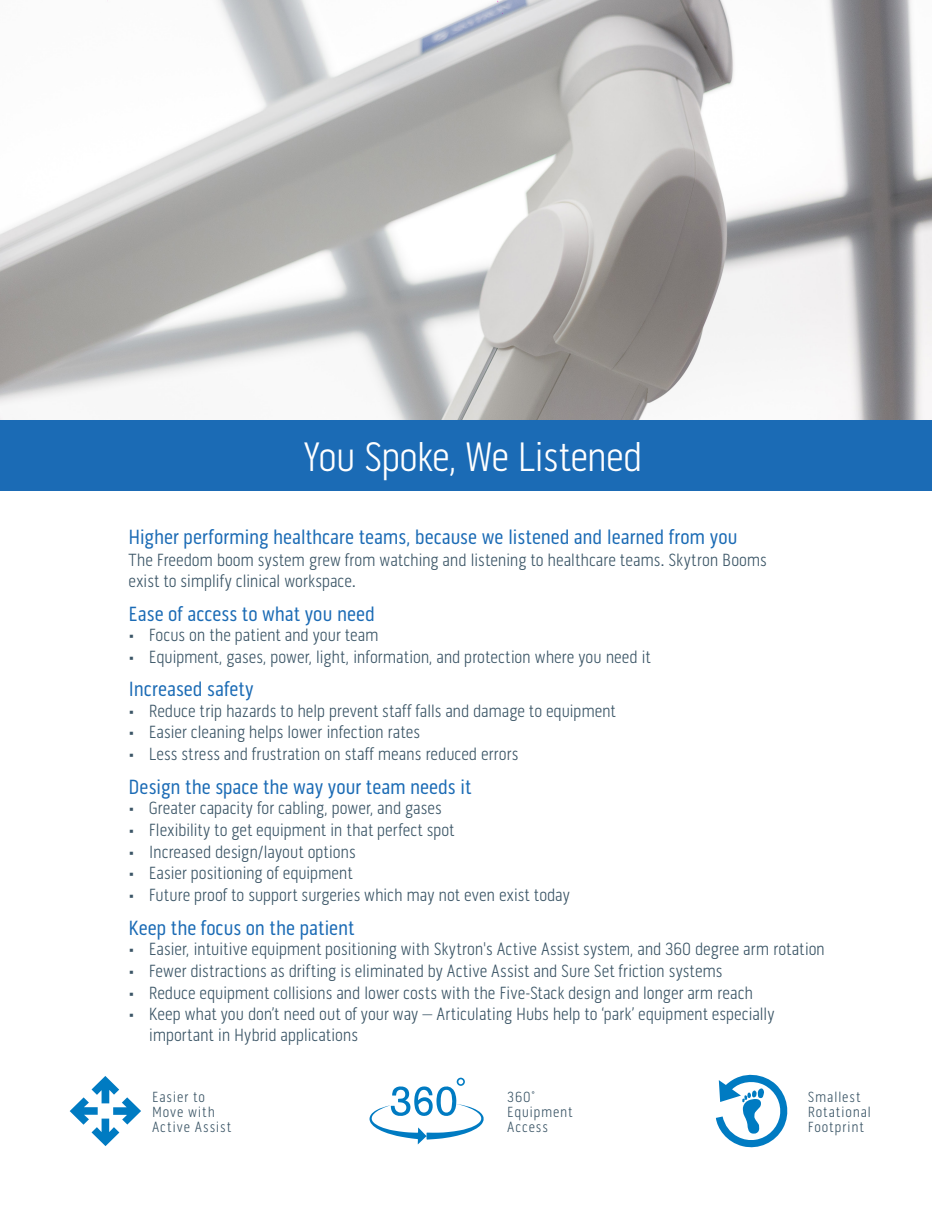
<style>
.page{position:relative;width:932px;height:1215px;background:#fff}
.page>*{position:absolute;margin:0;border:0;box-sizing:border-box;transform-origin:0 0}
.Table_Header{font:300 42px "Pill Gothic 300 mg";letter-spacing:-.02em;color:#fff}
.garamond_premier_pro{font:21px "Pill Gothic 300 mg";color:#1b6bb5}
.garamond_premier_pro-2{font:300 18px/21px "Pill Gothic 300 mg";letter-spacing:-.005em;color:#3b5566}
.Callouts{font:300 15px/15px "Pill Gothic 300 mg";letter-spacing:.055em;color:#3b5566}
.s1{font-weight:400}
</style>
<div class="page">
<img style="left:0;top:0;width:931px;height:420px">
<svg style="left:369px;top:1078px;width:114px;height:66px"></svg>
<svg style="left:716px;top:1074px;width:72px;height:74px"></svg>
<div style="left:0;top:420px;width:932px;height:71px;background:#1b6bb5"></div>
<svg style="left:70px;top:1076px;width:71px;height:70px"></svg>
<p class="Table_Header" style="left:303px;top:433px;width:340px">You Spoke, We Listened</p>
<p class="garamond_premier_pro" style="left:129px;top:525px;width:610px">Higher performing healthcare teams, because we listened and learned from you</p>
<p class="garamond_premier_pro-2" style="left:129px;top:549px;width:639px">The Freedom boom system grew from watching and listening to healthcare teams. Skytron Booms exist to simplify clinical workspace.</p>
<p class="garamond_premier_pro" style="left:129px;top:601px;width:247px">Ease of access to what you need</p>
<p class="garamond_premier_pro-2" style="left:129px;top:624px;width:251px">• Focus on the patient and your team</p>
<p class="garamond_premier_pro-2" style="left:129px;top:646px;width:524px">• Equipment, gases, power, light, information, and protection where you need it</p>
<p class="garamond_premier_pro" style="left:129px;top:677px;width:127px">Increased safety</p>
<p class="garamond_premier_pro-2" style="left:129px;top:700px;width:489px">• Reduce trip hazards to help prevent staff falls and damage to equipment</p>
<p class="garamond_premier_pro-2" style="left:129px;top:722px;width:293px">• Easier cleaning helps lower infection rates</p>
<p class="garamond_premier_pro-2" style="left:129px;top:744px;width:391px">• Less stress and frustration on staff means reduced errors</p>
<p class="garamond_premier_pro" style="left:129px;top:775px;width:344px">Design the space the way your team needs it</p>
<p class="garamond_premier_pro-2" style="left:129px;top:798px;width:315px">• Greater capacity for cabling, power, and gases</p>
<p class="garamond_premier_pro-2" style="left:129px;top:819px;width:327px">• Flexibility to get equipment in that perfect spot</p>
<p class="garamond_premier_pro-2" style="left:129px;top:841px;width:228px">• Increased design/layout options</p>
<p class="garamond_premier_pro-2" style="left:129px;top:863px;width:225px">• Easier positioning of equipment</p>
<p class="garamond_premier_pro-2" style="left:129px;top:885px;width:443px">• Future proof to support surgeries which may not even exist today</p>
<p class="garamond_premier_pro" style="left:129px;top:916px;width:227px">Keep the focus on the patient</p>
<p class="garamond_premier_pro-2" style="left:129px;top:939px;width:698px">• Easier, intuitive equipment positioning with Skytron's Active Assist system, and 360 degree arm rotation</p>
<p class="garamond_premier_pro-2" style="left:129px;top:960px;width:595px">• Fewer distractions as drifting is eliminated by Active Assist and Sure Set friction systems</p>
<p class="garamond_premier_pro-2" style="left:129px;top:982px;width:626px">• Reduce equipment collisions and lower costs with the Five-Stack design and longer arm reach</p>
<p class="garamond_premier_pro-2" style="left:149px;top:1004px;width:627px;text-indent:-20px">• Keep what you don’t need out of your way – Articulating Hubs help to ‘park’ equipment especially important in Hybrid applications</p>
<p class="Callouts" style="left:152px;top:1089px;width:81px">Easier to<br>Move with<br>Active Assist</p>
<p class="Callouts" style="left:507px;top:1089px;width:67px">360<span class="s1">˚<br></span>Equipment<br>Access</p>
<p class="Callouts" style="left:807px;top:1089px;width:65px">Smallest<br>Rotational<br>Footprint</p>
</div>
